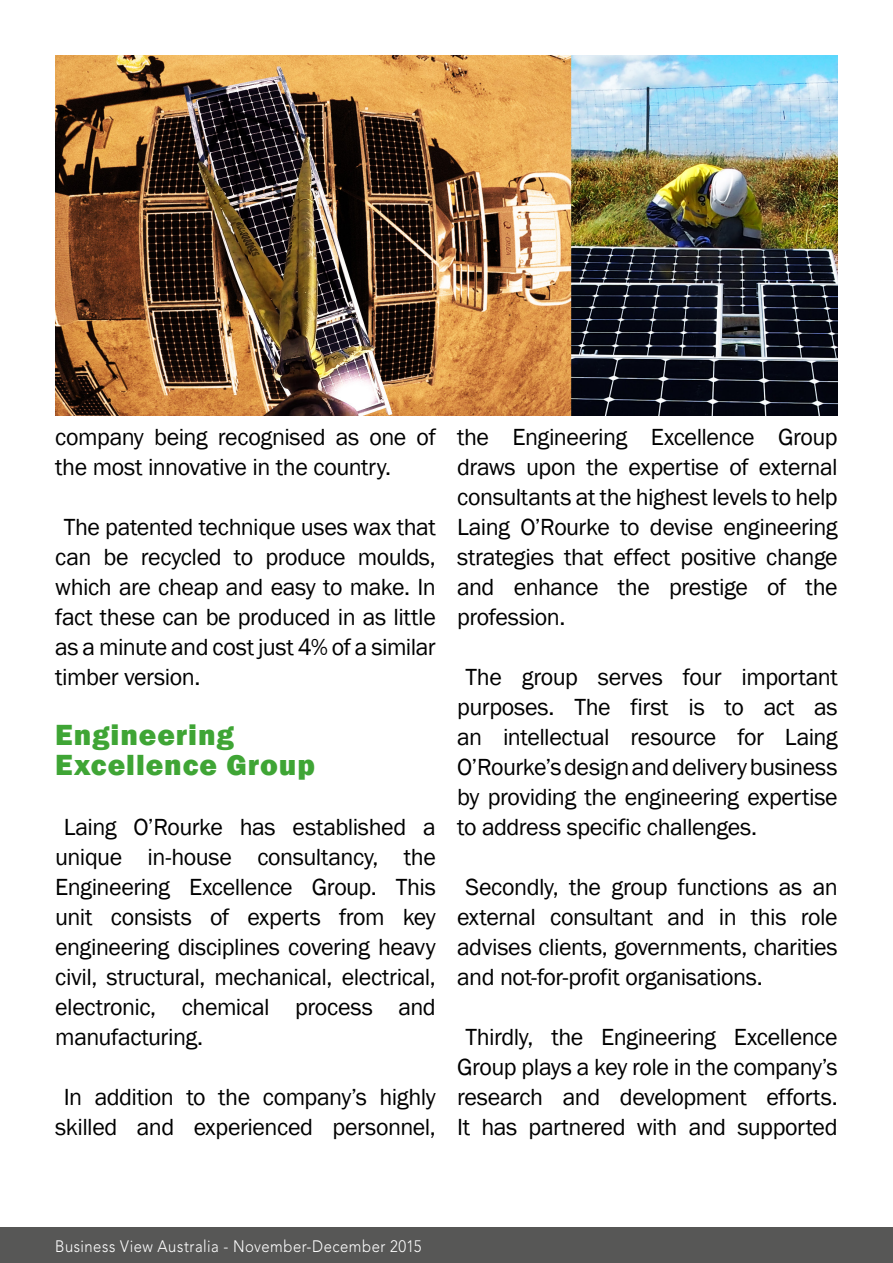
<style>
.page{position:relative;width:893px;height:1263px;background:#fff}
.page>*{position:absolute;margin:0;border:0;box-sizing:border-box;transform-origin:0 0}
.t1{font:800 30px/30px "Franklin Gothic";letter-spacing:.03em;color:#3fa535}
.t2{font:24px/30px "Franklin Gothic";letter-spacing:-.02em;color:#000;text-align:justify}
.t3{font:300 16.5px "Avenir LT Std";letter-spacing:.035em;color:#fff;scale:.9 1}
</style>
<div class="page">
<div style="left:0;top:1228px;width:893px;height:35px;background:#575756"></div>
<img style="left:55px;top:55px;width:783px;height:360px">
<p class="t2" style="left:55px;top:423px;width:382px">company being recognised as one of the most innovative in the country.</p>
<p class="t2" style="left:55px;top:513px;width:382px;text-indent:8px">The patented technique uses wax that can be recycled to produce moulds, which are cheap and easy to make. In fact these can be produced in as little as a minute and cost just 4% of a similar timber version.</p>
<p class="t1" style="left:55px;top:720px;width:261px">Engineering<br>Excellence Group</p>
<p class="t2" style="left:55px;top:813px;width:382px;text-indent:8px">Laing O’Rourke has established a unique in-house consultancy, the Engineering Excellence Group. This unit consists of experts from key engineering disciplines covering heavy civil, structural, mechanical, electrical, electronic, chemical process and manufacturing.</p>
<p class="t2" style="left:55px;top:1083px;width:382px;text-align:center">In addition to the company’s highly skilled and experienced personnel,</p>
<p class="t2" style="left:457px;top:423px;width:382px">the Engineering Excellence Group draws upon the expertise of external consultants at the highest levels to help Laing O’Rourke to devise engineering strategies that effect positive change and enhance the prestige of the profession.</p>
<p class="t2" style="left:457px;top:663px;width:382px;text-indent:8px">The group serves four important purposes. The first is to act as an intellectual resource for Laing O’Rourke’s design and delivery business by providing the engineering expertise to address specific challenges.</p>
<p class="t2" style="left:457px;top:873px;width:382px;text-indent:8px">Secondly, the group functions as an external consultant and in this role advises clients, governments, charities and not-for-profit organisations.</p>
<p class="t2" style="left:457px;top:1023px;width:382px;text-align:center">Thirdly, the Engineering Excellence Group plays a key role in the company’s research and development efforts.<br>It has partnered with and supported</p>
<p class="t3" style="left:55px;top:1236px;width:408px">Business View Australia - November-December 2015</p>
</div>
